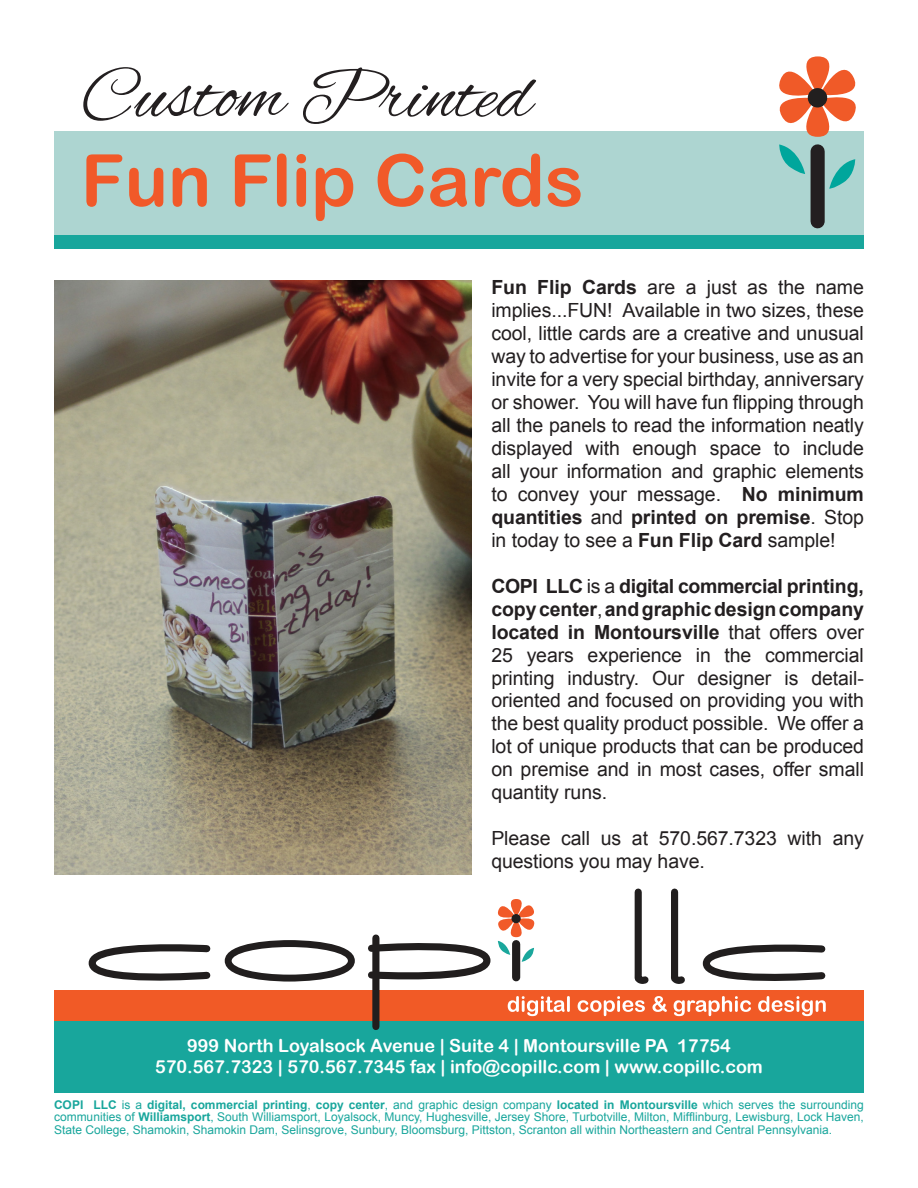
<style>
.page{position:relative;width:918px;height:1188px;background:#fff}
.page>*{position:absolute;margin:0;border:0;box-sizing:border-box;transform-origin:0 0}
.t1{font:75px "Alex Brush";color:#231f20}
.t2{font:72px "Arial Rounded MT Bold";color:#f15929}
.t3{font:19.5px/23px "Arial";letter-spacing:-.005em;color:#231f20;text-align:justify}
.t4{font:18px "Arial Rounded MT Bold";color:#fff}
.t5{font:12px/12.8px "Arial";color:#18a69c;text-align:justify}
.s1{font-weight:700}
</style>
<div class="page">
<div style="left:54px;top:1019px;width:810px;height:74px;background:#18a69c"></div>
<div style="left:54px;top:131px;width:810px;height:105px;background:#add5d1"></div>
<div style="left:54px;top:990px;width:810px;height:31px;background:#f15a26"></div>
<svg style="left:88px;top:944px;width:123px;height:37px"></svg>
<svg style="left:225px;top:940px;width:130px;height:42px"></svg>
<div style="left:372px;top:938px;width:7px;height:89px;background:#211e1e"></div>
<svg style="left:634px;top:888px;width:15px;height:96px"></svg>
<svg style="left:671px;top:888px;width:14px;height:96px"></svg>
<svg style="left:702px;top:944px;width:124px;height:37px"></svg>
<svg style="left:508px;top:996px;width:62px;height:20px"></svg>
<svg style="left:578px;top:996px;width:67px;height:20px"></svg>
<svg style="left:652px;top:996px;width:15px;height:16px"></svg>
<svg style="left:674px;top:996px;width:77px;height:20px"></svg>
<svg style="left:758px;top:996px;width:68px;height:20px"></svg>
<svg style="left:368px;top:899px;width:167px;height:83px"></svg>
<div style="left:811px;top:151px;width:14px;height:70px;background:#231f20"></div>
<svg style="left:779px;top:56px;width:77px;height:133px"></svg>
<div style="left:54px;top:235px;width:810px;height:13px;background:#18a69c"></div>
<img style="left:54px;top:280px;width:417px;height:594px">
<p class="t1" style="left:81px;top:54px;width:453px">Custom Printed</p>
<p class="t2" style="left:81px;top:138px;width:504px">Fun Flip Cards</p>
<p class="t3" style="left:491px;top:276px;width:374px"><span class="s1">Fun Flip Cards</span> are a just as the name implies...FUN! Available in two sizes, these cool, little cards are a creative and unusual way to advertise for your business, use as an invite for a very special birthday, anniversary or shower. You will have fun flipping through all the panels to read the information neatly displayed with enough space to include all your information and graphic elements to convey your message. <span class="s1">No minimum quantities</span> and <span class="s1">printed on premise</span>. Stop in today to see a <span class="s1">Fun Flip Card</span> sample!</p>
<p class="t3" style="left:491px;top:575px;width:374px"><span class="s1">COPI LLC</span> is a <span class="s1">digital commercial printing, copy center</span>, <span class="s1">and graphic design company located in Montoursville</span> that offers over 25 years experience in the commercial printing industry. Our designer is detail&shy;oriented and focused on providing you with the best quality product possible. We offer a lot of unique products that can be produced on premise and in most cases, offer small quantity runs.</p>
<p class="t3" style="left:491px;top:827px;width:374px">Please call us at 570.567.7323 with any questions you may have.</p>
<p class="t4" style="left:187px;top:1035px;width:545px">999 North Loyalsock Avenue | Suite 4 | Montoursville PA 17754</p>
<p class="t4" style="left:155px;top:1056px;width:609px">570.567.7323 | 570.567.7345 fax | info@copillc.com | www.copillc.com</p>
<p class="t5" style="left:54px;top:1098px;width:811px"><span class="s1">COPI LLC</span> is a <span class="s1">digital, commercial printing</span>, <span class="s1">copy center</span>, and graphic design company <span class="s1">located in Montoursville</span> which serves the surrounding communities of <span class="s1">Williamsport</span>, South Williamsport, Loyalsock, Muncy, Hughesville, Jersey Shore, Turbotville, Milton, Mifflinburg, Lewisburg, Lock Haven, State College, Shamokin, Shamokin Dam, Selinsgrove, Sunbury, Bloomsburg, Pittston, Scranton all within Northeastern and Central Pennsylvania.</p>
</div>
